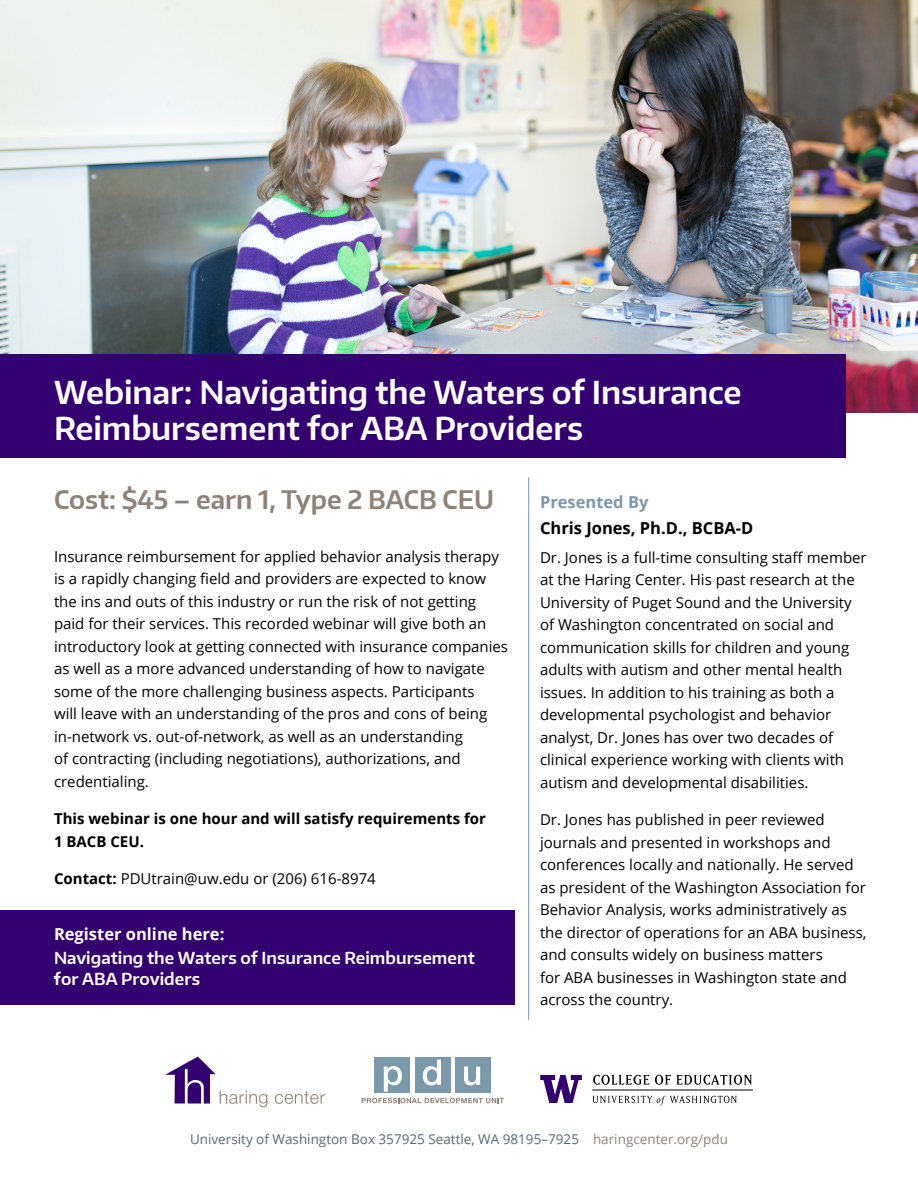
<style>
.page{position:relative;width:918px;height:1188px;background:#fff}
.page>*{position:absolute;margin:0;border:0;box-sizing:border-box;transform-origin:0 0}
.t1{font:600 31.5px/36.2px "Encode Sans Normal";letter-spacing:-.005em;color:#fff}
.t2{font:600 25.5px "Encode Sans Normal";color:#8e8279}
.t3{font:600 16.5px/21px "Encode Sans Normal";color:#fff}
.t4{font:700 16.5px "Open Sans";color:#000}
.t5{font:700 16.5px "Open Sans";color:#fff}
.t6{font:700 16.5px "Open Sans";color:#7c98ab}
.t7{font:15px/22.5px "Open Sans";color:#000}
.t8{font:700 15px/22.5px "Open Sans";color:#000}
.t9{font:13.5px "Open Sans";color:#556a74}
.s1{font-weight:700}
.s2{color:#8e8279}
</style>
<div class="page">
<svg style="left:593px;top:1096px;width:144px;height:9px"></svg>
<hr style="left:592px;top:1090px;width:161px;height:1px;background:#000">
<svg style="left:540px;top:1075px;width:42px;height:28px"></svg>
<svg style="left:593px;top:1075px;width:56px;height:10px"></svg>
<svg style="left:655px;top:1075px;width:97px;height:10px"></svg>
<div style="left:415px;top:1057px;width:35px;height:36px;background:#7c98ab"></div>
<div style="left:455px;top:1057px;width:36px;height:36px;background:#7c98ab"></div>
<div style="left:374px;top:1057px;width:36px;height:36px;background:#7c98ab"></div>
<svg style="left:384px;top:1066px;width:18px;height:26px"></svg>
<svg style="left:423px;top:1060px;width:18px;height:25px"></svg>
<svg style="left:464px;top:1067px;width:16px;height:18px"></svg>
<svg style="left:362px;top:1098px;width:142px;height:5px"></svg>
<svg style="left:275px;top:1091px;width:50px;height:13px"></svg>
<svg style="left:165px;top:1057px;width:102px;height:50px"></svg>
<hr style="left:528px;top:477px;width:1px;height:543px;background:#7c98ab">
<div style="left:0;top:911px;width:515px;height:94px;background:#33006f"></div>
<img style="left:0;top:0;width:918px;height:413px">
<div style="left:0;top:354px;width:846px;height:104px;background:#33006f"></div>
<h1 class="t1" style="left:54px;top:373px;width:689px">Webinar: Navigating the Waters of Insurance<br>Reimbursement for ABA Providers</h1>
<h2 class="t2" style="left:54px;top:483px;width:442px">Cost: $45 – earn 1, Type 2 BACB CEU</h2>
<p class="t7" style="left:54px;top:544px;width:456px">Insurance reimbursement for applied behavior analysis therapy is a rapidly changing field and providers are expected to know the ins and outs of this industry or run the risk of not getting paid for their services. This recorded webinar will give both an introductory look at getting connected with insurance companies as well as a more advanced understanding of how to navigate some of the more challenging business aspects. Participants<br>will leave with an understanding of the pros and cons of being in-network vs. out-of-network, as well as an understanding<br>of contracting (including negotiations), authorizations, and credentialing.</p>
<p class="t8" style="left:54px;top:807px;width:433px">This webinar is one hour and will satisfy requirements for<br>1 BACB CEU.</p>
<p class="t7" style="left:54px;top:867px;width:323px"><span class="s1">Contact:</span> PDUtrain@uw.edu or (206) 616-8974</p>
<p class="t5" style="left:54px;top:922px;width:172px">Register online here:</p>
<p class="t3" style="left:54px;top:946px;width:422px">Navigating the Waters of Insurance Reimbursement for ABA Providers</p>
<p class="t6" style="left:540px;top:490px;width:110px">Presented By</p>
<p class="t4" style="left:540px;top:516px;width:215px">Chris Jones, Ph.D., BCBA-D</p>
<p class="t7" style="left:540px;top:546px;width:328px">Dr. Jones is a full-time consulting staff member at the Haring Center. His past research at the University of Puget Sound and the University of Washington concentrated on social and communication skills for children and young adults with autism and other mental health issues. In addition to his training as both a developmental psychologist and behavior analyst, Dr. Jones has over two decades of clinical experience working with clients with autism and developmental disabilities.</p>
<p class="t7" style="left:540px;top:808px;width:328px">Dr. Jones has published in peer reviewed journals and presented in workshops and conferences locally and nationally. He served as president of the Washington Association for Behavior Analysis, works administratively as the director of operations for an ABA business, and consults widely on business matters<br>for ABA businesses in Washington state and across the country.</p>
<p class="t9" style="left:190px;top:1130px;width:540px">University of Washington Box 357925 Seattle, WA 98195–7925 <span class="s2">haringcenter.org/pdu</span></p>
</div>
